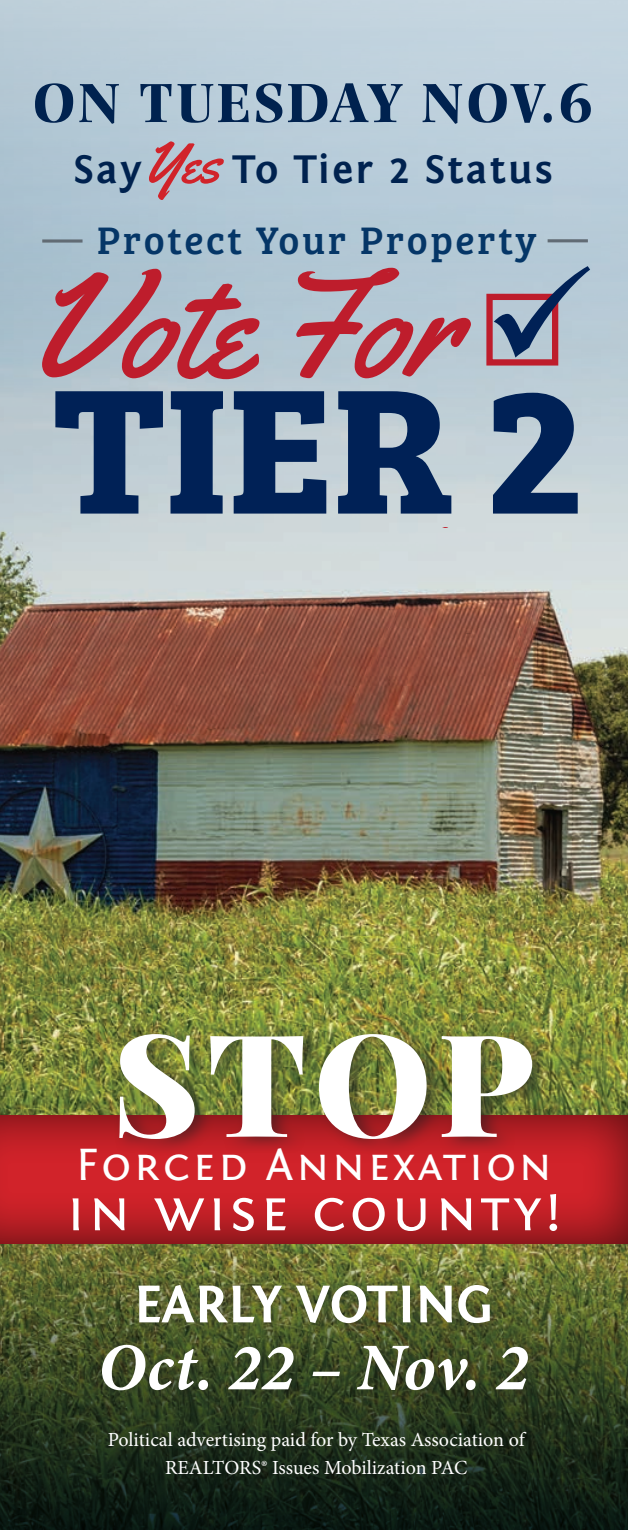
<style>
.page{position:relative;width:628px;height:1530px;background:#fff}
.page>*{position:absolute;margin:0;border:0;box-sizing:border-box;transform-origin:0 0}
.t1{font:900 142.5px "Playfair Display SC";color:#fff}
.t2{font:italic 700 67px "Minion Pro";color:#fff}
.t3{font:60px "Fontin Sans Small Caps";letter-spacing:.06em;color:#fff}
.t4{font:700 57.5px "Photina";letter-spacing:.04em;color:#00224f}
.t5{font:700 55px "Fontin Sans";color:#fff}
.t6{font:47.5px "Fontin Sans Small Caps";letter-spacing:.06em;color:#fff}
.t7{font:700 41.25px "Fontin Sans";letter-spacing:.06em;color:#00224f}
.t8{font:39.75px "Bree Serif";letter-spacing:.065em;color:#053667}
.t9{font:20px/27.5px "Minion Pro";color:#fff;text-align:center}
.s1{font-family:"Yellowtail";font-weight:400;font-size:58px;color:#d1232a}
</style>
<div class="page">
<img style="left:0;top:0;width:627px;height:1115px">
<svg style="left:0;top:1247px;width:627px;height:283px;background:#374322"></svg>
<div style="left:0;top:1115px;width:627px;height:132px;background:#231f20;opacity:.75"></div>
<div style="left:100px;top:1422px;width:441px;height:69px;background:#231f20;opacity:.41"></div>
<div style="left:113px;top:1024px;width:440px;height:132px;background:#231f20;opacity:.51"></div>
<div style="left:486px;top:294px;width:72px;height:72px;border:6px solid #be1d2c"></div>
<svg style="left:42px;top:269px;width:217px;height:110px;background:#b48592"></svg>
<svg style="left:296px;top:268px;width:174px;height:110px;background:#b7929e"></svg>
<svg style="left:55px;top:391px;width:108px;height:123px;background:#5e7593"></svg>
<svg style="left:170px;top:391px;width:53px;height:123px;background:#37527a"></svg>
<svg style="left:233px;top:391px;width:93px;height:123px;background:#3d587e"></svg>
<svg style="left:338px;top:391px;width:113px;height:123px;background:#415b80"></svg>
<svg style="left:492px;top:393px;width:85px;height:121px;background:#4b6487"></svg>
<svg style="left:42px;top:239px;width:40px;height:4px"></svg>
<svg style="left:437px;top:527px;width:12px;height:1px"></svg>
<svg style="left:493px;top:266px;width:96px;height:92px;background:#969eb1"></svg>
<hr style="left:547px;top:239px;width:40px;height:3px;background:#616b74">
<div style="left:91px;top:1275px;width:452px;height:132px;background:#231f20;opacity:.41"></div>
<p class="t4" style="left:32px;top:70px;width:562px">ON TUESDAY NOV.6</p>
<p class="t7" style="left:73px;top:146px;width:480px">Say<span class="s1">Yes</span> To Tier 2 Status</p>
<p class="t8" style="left:97px;top:210px;width:441px">Protect Your Property</p>
<p class="t1" style="left:112px;top:995px;width:423px">STOP</p>
<p class="t6" style="left:76px;top:1139px;width:477px">Forced Annexation</p>
<p class="t3" style="left:67px;top:1178px;width:495px">in wise county!</p>
<p class="t5" style="left:134px;top:1274px;width:360px">EARLY VOTING</p>
<p class="t2" style="left:98px;top:1320px;width:432px">Oct. 22 – Nov. 2</p>
<p class="t9" style="left:108px;top:1426px;width:418px">Political advertising paid for by Texas Association of<br>REALTORS® Issues Mobilization PAC</p>
</div>
